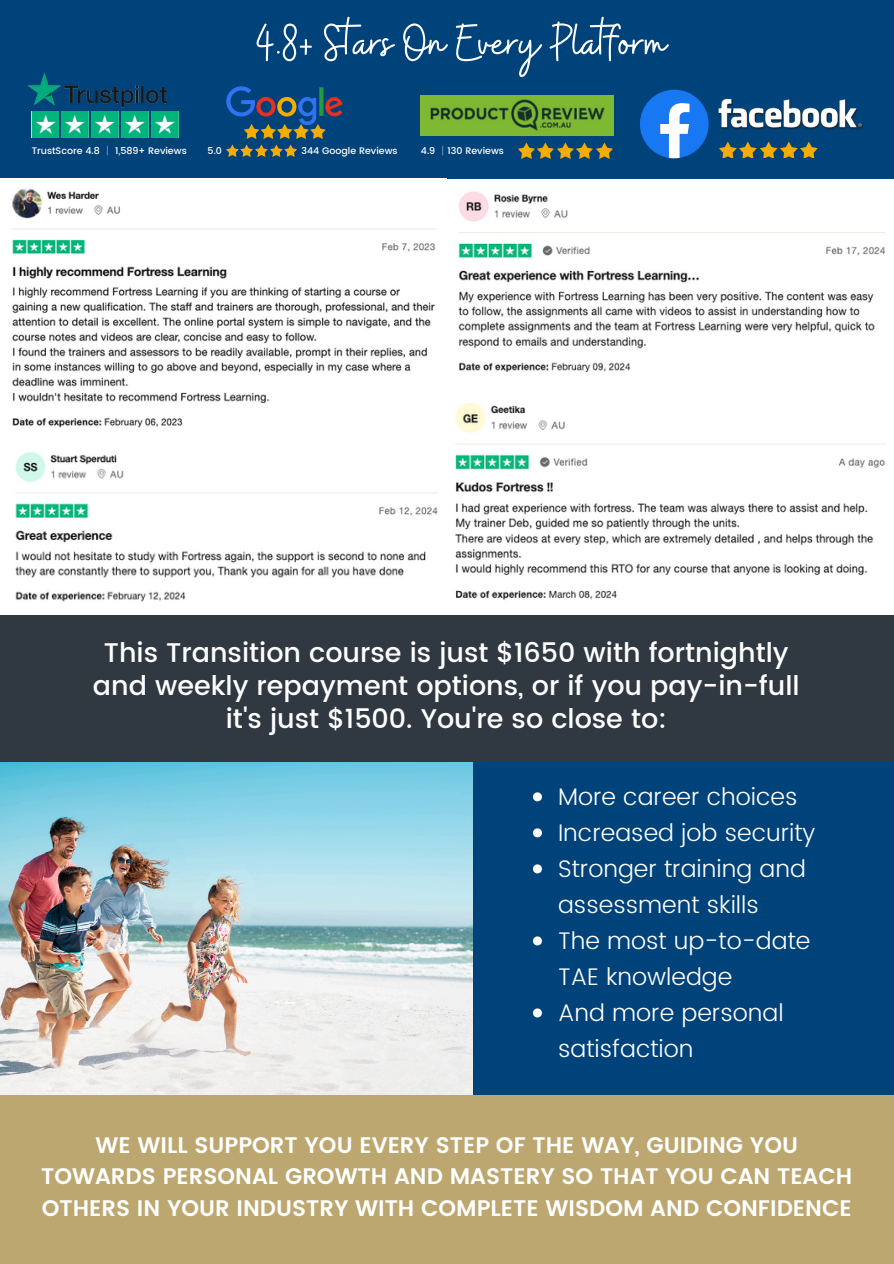
<style>
.page{position:relative;width:894px;height:1264px;background:#fff}
.page>*{position:absolute;margin:0;border:0;box-sizing:border-box;transform-origin:0 0}
.t1{font:52.5px "Buffalo";color:#fff}
.t2{font:500 27px/32.7px "Poppins";color:#fff;text-align:center}
.t3{font:300 24px/36px "Poppins";color:#fff}
.t4{font:600 22.5px/31.5px "Poppins";color:#fff;text-align:center}
.t5{font:500 9.45px "Poppins";color:#fff}
.s1{font-family:"Noto Sans CJ Ksc";font-weight:400}
</style>
<div class="page">
<div style="left:0;top:746px;width:893px;height:370px;background:#00427a"></div>
<img style="left:0;top:762px;width:473px;height:333px">
<div style="left:0;top:615px;width:893px;height:146px;background:#303841"></div>
<div style="left:0;top:1095px;width:893px;height:168px;background:#bda770"></div>
<svg style="left:533px;top:792px;width:9px;height:9px"></svg>
<svg style="left:533px;top:828px;width:9px;height:9px"></svg>
<svg style="left:533px;top:864px;width:9px;height:9px"></svg>
<svg style="left:533px;top:936px;width:9px;height:9px"></svg>
<svg style="left:533px;top:1008px;width:9px;height:9px"></svg>
<div style="left:0;top:0;width:893px;height:178px;background:#00427a"></div>
<img style="left:28px;top:73px;width:139px;height:35px">
<img style="left:61px;top:111px;width:27px;height:26px">
<img style="left:32px;top:111px;width:27px;height:26px">
<img style="left:91px;top:111px;width:27px;height:26px">
<img style="left:121px;top:111px;width:27px;height:26px">
<img style="left:151px;top:111px;width:27px;height:26px">
<img style="left:226px;top:86px;width:117px;height:52px">
<img style="left:226px;top:144px;width:13px;height:12px">
<svg style="left:240px;top:144px;width:28px;height:12px"></svg>
<img style="left:270px;top:144px;width:13px;height:12px">
<svg style="left:284px;top:144px;width:13px;height:12px"></svg>
<img style="left:421px;top:96px;width:192px;height:39px">
<img style="left:518px;top:142px;width:36px;height:16px">
<img style="left:557px;top:142px;width:36px;height:16px">
<img style="left:596px;top:142px;width:17px;height:16px">
<svg style="left:640px;top:90px;width:68px;height:68px"></svg>
<img style="left:718px;top:98px;width:145px;height:32px">
<img style="left:719px;top:141px;width:38px;height:16px">
<img style="left:760px;top:141px;width:58px;height:16px">
<img style="left:12px;top:188px;width:424px;height:240px">
<img style="left:458px;top:191px;width:428px;height:182px">
<img style="left:455px;top:403px;width:430px;height:197px">
<img style="left:15px;top:452px;width:423px;height:150px">
<p class="t1" style="left:255px;top:9px;width:412px">4.8+ Stars On Every Platform</p>
<p class="t5" style="left:32px;top:145px;width:156px">TrustScore 4.8 <span class="s1">│</span> 1,589+ Reviews</p>
<p class="t5" style="left:207px;top:145px;width:16px">5.0</p>
<p class="t5" style="left:301px;top:145px;width:98px">344 Google Reviews</p>
<p class="t5" style="left:421px;top:145px;width:84px">4.9 <span class="s1">│</span>130 Reviews</p>
<p class="t2" style="left:93px;top:636px;width:708px">This Transition course is just $1650 with fortnightly and weekly repayment options, or if you pay-in-full it's just $1500. You're so close to:</p>
<p class="t3" style="left:558px;top:778px;width:241px">More career choices</p>
<p class="t3" style="left:558px;top:814px;width:259px">Increased job security</p>
<p class="t3" style="left:558px;top:850px;width:249px">Stronger training and assessment skills</p>
<p class="t3" style="left:558px;top:922px;width:254px">The most up-to-date<br>TAE knowledge</p>
<p class="t3" style="left:558px;top:994px;width:227px">And more personal satisfaction</p>
<h1 class="t4" style="left:41px;top:1129px;width:812px">WE WILL SUPPORT YOU EVERY STEP OF THE WAY, GUIDING YOU<br>TOWARDS PERSONAL GROWTH AND MASTERY SO THAT YOU CAN TEACH<br>OTHERS IN YOUR INDUSTRY WITH COMPLETE WISDOM AND CONFIDENCE</h1>
</div>
